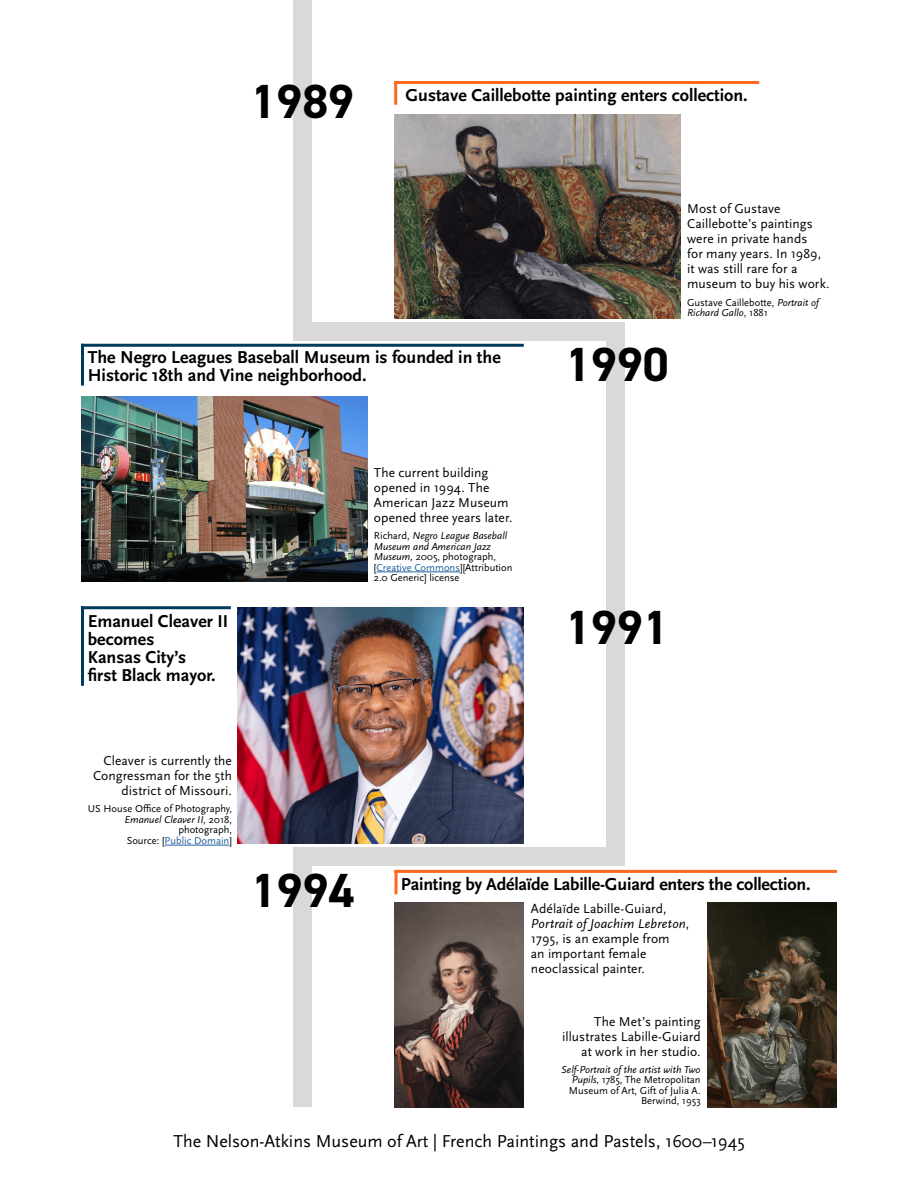
<style>
.page{position:relative;width:918px;height:1188px;background:#fff}
.page>*{position:absolute;margin:0;border:0;box-sizing:border-box;transform-origin:0 0}
.t1{font:700 48px "DIN2014";color:#000}
.t2{font:700 18px/18px "Scala Sans OT";color:#000}
.t3{font:18px "Scala Sans OT";color:#000}
.t4{font:13.5px/15px "Scala Sans OT";letter-spacing:.005em;color:#000}
.t5{font:10.5px/10.5px "Scala Sans OT";color:#000}
.s1{font-style:italic}
.s2{color:#215e9e}
</style>
<div class="page">
<div style="left:293px;top:0;width:19px;height:338px;background:#d9d9d9"></div>
<div style="left:606px;top:325px;width:19px;height:538px;background:#d9d9d9"></div>
<div style="left:293px;top:322px;width:332px;height:19px;background:#d9d9d9"></div>
<div style="left:293px;top:847px;width:332px;height:19px;background:#d9d9d9"></div>
<div style="left:293px;top:848px;width:19px;height:259px;background:#d9d9d9"></div>
<hr style="left:377px;top:572px;width:83px;height:1px;background:#215e9e">
<hr style="left:165px;top:845px;width:64px;height:1px;background:#215e9e">
<img style="left:394px;top:114px;width:287px;height:205px">
<img style="left:81px;top:396px;width:286px;height:185px">
<img style="left:238px;top:607px;width:286px;height:237px">
<img style="left:395px;top:903px;width:129px;height:204px">
<img style="left:708px;top:903px;width:129px;height:204px">
<hr style="left:394px;top:81px;width:3px;height:24px;background:#ff681e">
<hr style="left:394px;top:81px;width:365px;height:3px;background:#ff681e">
<hr style="left:81px;top:344px;width:3px;height:42px;background:#003a5d">
<hr style="left:81px;top:344px;width:443px;height:3px;background:#003a5d">
<hr style="left:81px;top:606px;width:3px;height:80px;background:#003a5d">
<hr style="left:81px;top:606px;width:150px;height:3px;background:#003a5d">
<hr style="left:395px;top:870px;width:3px;height:24px;background:#ff681e">
<hr style="left:394px;top:870px;width:443px;height:3px;background:#ff681e">
<h1 class="t1" style="left:251px;top:70px;width:105px">1989</h1>
<h2 class="t2" style="left:405px;top:86px;width:344px">Gustave Caillebotte painting enters collection.</h2>
<h2 class="t2" style="left:88px;top:349px;width:415px">The Negro Leagues Baseball Museum is founded in the<br>Historic 18th and Vine neighborhood.</h2>
<h2 class="t2" style="left:88px;top:612px;width:142px">Emanuel Cleaver II becomes<br>Kansas City’s<br>first Black mayor.</h2>
<p class="t4" style="left:93px;top:754px;width:140px;text-align:right">Cleaver is currently the<br>Congressman for the 5th district of Missouri.</p>
<p class="t5" style="left:88px;top:804px;width:146px;text-align:right">US House Office of Photography,<br><span class="s1">Emanuel Cleaver II,</span> 2018, photograph,<br>Source: [<span class="s2">Public Domain</span>]</p>
<p class="t4" style="left:374px;top:465px;width:140px">The current building opened in 1994. The<br>American Jazz Museum opened three years later.</p>
<p class="t5" style="left:374px;top:531px;width:140px">Richard, <span class="s1">Negro League Baseball<br>Museum and American Jazz<br>Museum,</span> 2005, photograph, [<span class="s2">Creative Commons</span>][Attribution<br>2.0 Generic] license</p>
<h1 class="t1" style="left:565px;top:333px;width:105px">1990</h1>
<p class="t4" style="left:687px;top:202px;width:144px">Most of Gustave<br>Caillebotte’s paintings were in private hands<br>for many years. In 1989, it was still rare for a museum to buy his work.</p>
<p class="t5" style="left:687px;top:297px;width:133px">Gustave Caillebotte, <span class="s1">Portrait of<br>Richard Gallo</span>, 1881</p>
<h1 class="t1" style="left:565px;top:595px;width:105px">1991</h1>
<h1 class="t1" style="left:251px;top:858px;width:105px">1994</h1>
<h2 class="t2" style="left:401px;top:875px;width:411px">Painting by Adélaïde Labille-Guiard enters the collection.</h2>
<p class="t4" style="left:531px;top:901px;width:160px">Adélaïde Labille-Guiard,<br><span class="s1">Portrait of Joachim Lebreton</span>,<br>1795, is an example from<br>an important female neoclassical painter.</p>
<p class="t4" style="left:562px;top:1014px;width:140px;text-align:right">The Met’s painting illustrates Labille-Guiard at work in her studio.</p>
<p class="t5" style="left:561px;top:1065px;width:141px;text-align:right"><span class="s1">Self-Portrait of the artist with Two<br>Pupils,</span> 1785, The Metropolitan<br>Museum of Art, Gift of Julia A.<br>Berwind, 1953</p>
<h2 class="t3" style="left:173px;top:1132px;width:573px">The Nelson-Atkins Museum of Art | French Paintings and Pastels, 1600–1945</h2>
</div>
